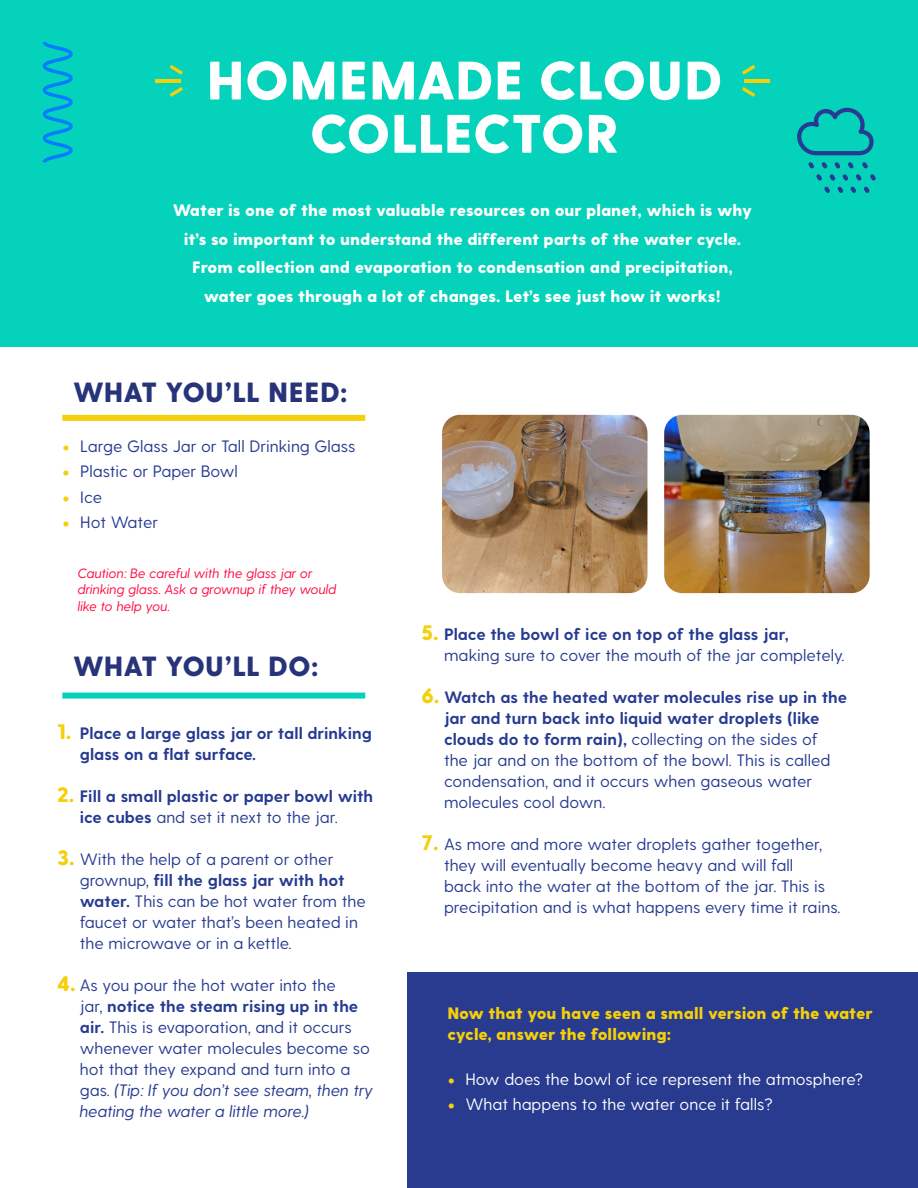
<style>
.page{position:relative;width:918px;height:1188px;background:#fff}
.page>*{position:absolute;margin:0;border:0;box-sizing:border-box;transform-origin:0 0}
.t1{font:800 54px/53.2px "Greycliff CF";letter-spacing:-.005em;color:#fff;text-align:center}
.t2{font:800 27.75px "Greycliff CF";letter-spacing:-.005em;color:#283479}
.t3{font:16.5px/21px "Greycliff CF";color:#263b91}
.t4{font:800 16.5px/28.5px "Greycliff CF";color:#fff;text-align:center}
.t5{font:700 16.5px/21px "Greycliff CF";color:#263b91}
.t6{font:16.5px "Greycliff CF";color:#fff}
.t7{font:800 16.5px/21px "Greycliff CF";color:#f5cf0a}
.t8{font:italic 13.5px/16.5px "Greycliff CF";color:#ff0a40}
.s1{font-family:"Lato";font-size:13.5px;color:#f5cf0a}
.s2{font-weight:800;font-size:21px;color:#f5cf0a}
.s3{font-weight:400}
.s4{font-weight:700}
.s5{font-style:italic}
</style>
<div class="page">
<div style="left:0;top:0;width:918px;height:346px;background:#05d2ba"></div>
<hr style="left:744px;top:79px;width:26px;height:3px;background:#f5cf0a">
<svg style="left:742px;top:65px;width:13px;height:10px"></svg>
<svg style="left:742px;top:87px;width:13px;height:10px"></svg>
<hr style="left:155px;top:79px;width:26px;height:4px;background:#f5cf0a">
<svg style="left:170px;top:87px;width:13px;height:10px"></svg>
<svg style="left:170px;top:65px;width:13px;height:10px"></svg>
<svg style="left:43px;top:42px;width:30px;height:120px"></svg>
<div style="left:62px;top:415px;width:303px;height:6px;background:#f5cf0a"></div>
<div style="left:62px;top:693px;width:303px;height:6px;background:#05d2ba"></div>
<div style="left:407px;top:972px;width:511px;height:216px;background:#293b8f"></div>
<svg style="left:797px;top:107px;width:79px;height:86px"></svg>
<img style="left:442px;top:415px;width:205px;height:178px">
<img style="left:664px;top:415px;width:206px;height:178px">
<h1 class="t1" style="left:207px;top:57px;width:517px">HOMEMADE CLOUD<br>COLLECTOR</h1>
<p class="t4" style="left:173px;top:197px;width:581px">Water is one of the most valuable resources on our planet, which is why it’s so important to understand the different parts of the water cycle.<br>From collection and evaporation to condensation and precipitation, water goes through a lot of changes. Let’s see just how it works!</p>
<h2 class="t2" style="left:73px;top:379px;width:276px">WHAT YOU’LL NEED:</h2>
<p class="t3" style="left:62px;top:436px;width:295px"><span class="s1">•</span> Large Glass Jar or Tall Drinking Glass</p>
<p class="t3" style="left:62px;top:462px;width:177px"><span class="s1">•</span> Plastic or Paper Bowl</p>
<p class="t3" style="left:62px;top:487px;width:41px"><span class="s1">•</span> Ice</p>
<p class="t3" style="left:62px;top:513px;width:97px"><span class="s1">•</span> Hot Water</p>
<p class="t8" style="left:78px;top:565px;width:260px">Caution: Be careful with the glass jar or drinking glass. Ask a grownup if they would like to help you.</p>
<h2 class="t2" style="left:73px;top:654px;width:247px">WHAT YOU’LL DO:</h2>
<p class="t5" style="left:80px;top:723px;width:294px;text-indent:-22px"><span class="s2">1.</span> Place a large glass jar or tall drinking glass on a flat surface.</p>
<p class="t5" style="left:80px;top:786px;width:295px;text-indent:-22px"><span class="s2">2.</span> Fill a small plastic or paper bowl with ice cubes <span class="s3">and set it next to the jar.</span></p>
<p class="t3" style="left:80px;top:849px;width:288px;text-indent:-22px"><span class="s2">3.</span> With the help of a parent or other grownup, <span class="s4">fill the glass jar with hot water.</span> This can be hot water from the faucet or water that’s been heated in the microwave or in a kettle.</p>
<p class="t3" style="left:80px;top:975px;width:295px;text-indent:-22px"><span class="s2">4.</span> As you pour the hot water into the<br>jar, <span class="s4">notice the steam rising up in the air.</span> This is evaporation, and it occurs whenever water molecules become so hot that they expand and turn into a gas. <span class="s5">(Tip: If you don’t see steam, then try heating the water a little more.)</span></p>
<p class="t3" style="left:444px;top:625px;width:402px;text-indent:-22px"><span class="s2">5.</span> <span class="s4">Place the bowl of ice on top of the glass jar, </span>making sure to cover the mouth of the jar completely.</p>
<p class="t3" style="left:444px;top:688px;width:405px;text-indent:-22px"><span class="s2">6.</span> <span class="s4">Watch as the heated water molecules rise up in the jar and turn back into liquid water droplets (like clouds do to form rain),</span> collecting on the sides of<br>the jar and on the bottom of the bowl. This is called condensation, and it occurs when gaseous water molecules cool down.</p>
<p class="t3" style="left:444px;top:835px;width:398px;text-indent:-22px"><span class="s2">7.</span> As more and more water droplets gather together, they will eventually become heavy and will fall<br>back into the water at the bottom of the jar. This is precipitation and is what happens every time it rains.</p>
<p class="t7" style="left:447px;top:1003px;width:427px">Now that you have seen a small version of the water cycle, answer the following:</p>
<p class="t6" style="left:447px;top:1072px;width:417px"><span class="s1">•</span> How does the bowl of ice represent the atmosphere?</p>
<p class="t6" style="left:447px;top:1097px;width:327px"><span class="s1">•</span> What happens to the water once it falls?</p>
</div>
